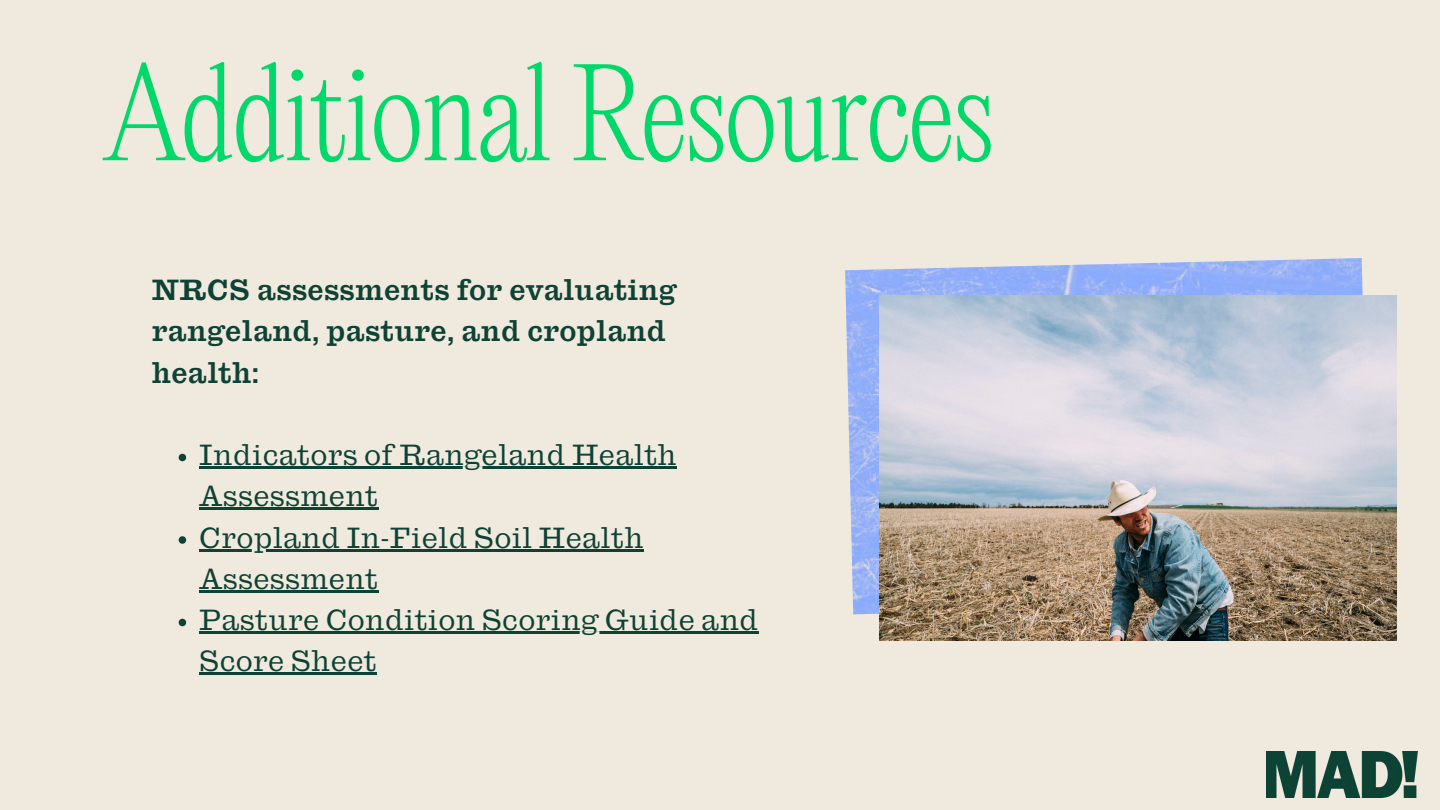
<style>
.page{position:relative;width:1440px;height:810px;background:#f0e9dd}
.page>*{position:absolute;margin:0;border:0;box-sizing:border-box;transform-origin:0 0}
.t1{font:200 120px "PP Editorial New";letter-spacing:-.02em;color:#00d969}
.t2{font:28px/41.2px "Antique No 6";letter-spacing:.01em;color:#0d4235}
.t3{font:500 28px/41.2px "Antique No 6";letter-spacing:.01em;color:#0d4235}
</style>
<div class="page">
<img style="left:1266px;top:751px;width:152px;height:46px">
<img style="left:845px;top:258px;width:524px;height:356px">
<svg style="left:179px;top:454px;width:7px;height:7px"></svg>
<hr style="left:199px;top:467px;width:478px;height:2px;background:#0d4235">
<hr style="left:199px;top:508px;width:179px;height:2px;background:#0d4235">
<svg style="left:179px;top:536px;width:7px;height:8px"></svg>
<hr style="left:199px;top:549px;width:445px;height:2px;background:#0d4235">
<hr style="left:199px;top:590px;width:179px;height:3px;background:#0d4235">
<svg style="left:179px;top:619px;width:7px;height:7px"></svg>
<hr style="left:199px;top:632px;width:560px;height:2px;background:#0d4235">
<hr style="left:199px;top:673px;width:178px;height:2px;background:#0d4235">
<img style="left:879px;top:296px;width:517px;height:344px">
<h1 class="t1" style="left:105px;top:55px;width:891px">Additional Resources</h1>
<p class="t3" style="left:152px;top:270px;width:527px">NRCS assessments for evaluating rangeland, pasture, and cropland health:</p>
<p class="t2" style="left:199px;top:435px;width:561px">Indicators of Rangeland Health<br>Assessment<br>Cropland In-Field Soil Health<br>Assessment<br>Pasture Condition Scoring Guide and<br>Score Sheet</p>
</div>
